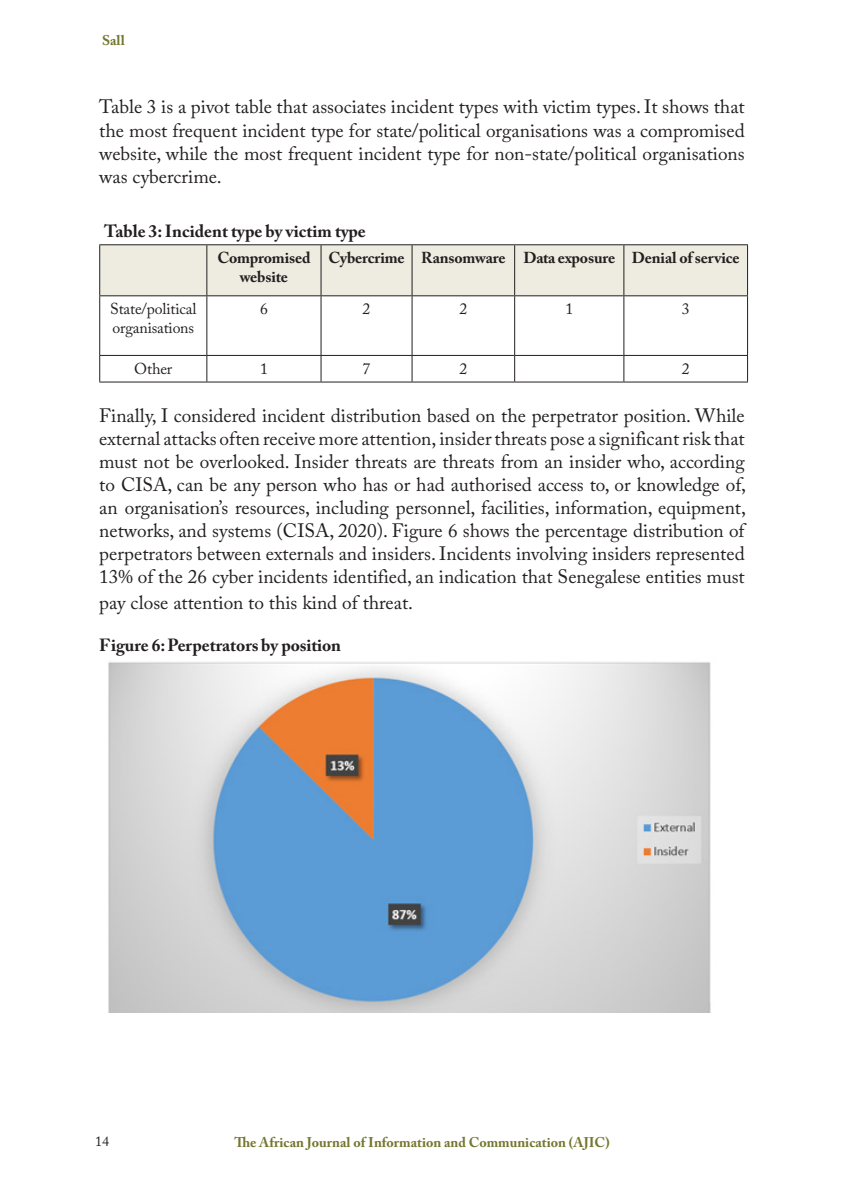
<style>
.page{position:relative;width:844px;height:1191px;background:#fff}
.page>*{position:absolute;margin:0;border:0;box-sizing:border-box;transform-origin:0 0}
.Body_Text{font:19.25px/23.1px "Adobe Caslon Pro";color:#231f20;text-align:justify}
.Body_Text-2{font:700 17.5px "Adobe Caslon Pro";color:#231f20}
.Table_Paragraph{font:700 15.75px/18.9px "Adobe Caslon Pro";letter-spacing:-.01em;color:#231f20;text-align:center}
.Table_Paragraph-2{font:15.75px/18.9px "Adobe Caslon Pro";letter-spacing:-.01em;color:#231f20}
.t1{font:700 14px "Adobe Caslon Pro";color:#73762d}
.t2{font:14px "Adobe Caslon Pro";color:#231f20}
</style>
<div class="page">
<div style="left:100px;top:245px;width:647px;height:50px;background:#eeece1"></div>
<hr style="left:99px;top:244px;width:108px;height:1px;background:#231f20">
<hr style="left:99px;top:245px;width:1px;height:50px;background:#231f20">
<hr style="left:207px;top:244px;width:114px;height:1px;background:#231f20">
<hr style="left:206px;top:245px;width:1px;height:50px;background:#231f20">
<hr style="left:321px;top:244px;width:91px;height:1px;background:#231f20">
<hr style="left:320px;top:245px;width:1px;height:50px;background:#231f20">
<hr style="left:412px;top:244px;width:102px;height:1px;background:#231f20">
<hr style="left:411px;top:245px;width:1px;height:50px;background:#231f20">
<hr style="left:514px;top:244px;width:109px;height:1px;background:#231f20">
<hr style="left:514px;top:245px;width:1px;height:50px;background:#231f20">
<hr style="left:623px;top:244px;width:124px;height:1px;background:#231f20">
<hr style="left:623px;top:245px;width:1px;height:50px;background:#231f20">
<hr style="left:747px;top:245px;width:1px;height:50px;background:#231f20">
<hr style="left:99px;top:295px;width:108px;height:1px;background:#231f20">
<hr style="left:99px;top:296px;width:1px;height:59px;background:#231f20">
<hr style="left:207px;top:295px;width:114px;height:1px;background:#231f20">
<hr style="left:206px;top:296px;width:1px;height:59px;background:#231f20">
<hr style="left:321px;top:295px;width:91px;height:1px;background:#231f20">
<hr style="left:320px;top:296px;width:1px;height:59px;background:#231f20">
<hr style="left:412px;top:295px;width:102px;height:1px;background:#231f20">
<hr style="left:411px;top:296px;width:1px;height:59px;background:#231f20">
<hr style="left:514px;top:295px;width:109px;height:1px;background:#231f20">
<hr style="left:514px;top:296px;width:1px;height:59px;background:#231f20">
<hr style="left:623px;top:295px;width:124px;height:1px;background:#231f20">
<hr style="left:623px;top:296px;width:1px;height:59px;background:#231f20">
<hr style="left:747px;top:296px;width:1px;height:59px;background:#231f20">
<hr style="left:99px;top:355px;width:108px;height:1px;background:#231f20">
<svg style="left:99px;top:356px;width:1px;height:25px"></svg>
<hr style="left:207px;top:355px;width:114px;height:1px;background:#231f20">
<svg style="left:206px;top:356px;width:1px;height:25px"></svg>
<hr style="left:321px;top:355px;width:91px;height:1px;background:#231f20">
<svg style="left:320px;top:356px;width:1px;height:25px"></svg>
<hr style="left:412px;top:355px;width:102px;height:1px;background:#231f20">
<svg style="left:411px;top:356px;width:1px;height:25px"></svg>
<hr style="left:514px;top:355px;width:109px;height:1px;background:#231f20">
<svg style="left:514px;top:356px;width:1px;height:25px"></svg>
<hr style="left:623px;top:355px;width:124px;height:1px;background:#231f20">
<svg style="left:623px;top:356px;width:1px;height:25px"></svg>
<svg style="left:747px;top:356px;width:1px;height:25px"></svg>
<hr style="left:99px;top:381px;width:108px;height:1px;background:#231f20">
<hr style="left:207px;top:381px;width:114px;height:1px;background:#231f20">
<hr style="left:321px;top:381px;width:91px;height:1px;background:#231f20">
<hr style="left:412px;top:381px;width:102px;height:1px;background:#231f20">
<hr style="left:514px;top:381px;width:109px;height:1px;background:#231f20">
<hr style="left:623px;top:381px;width:124px;height:1px;background:#231f20">
<img style="left:108px;top:662px;width:603px;height:350px">
<p class="t1" style="left:102px;top:32px;width:24px">Sall</p>
<p class="Body_Text" style="left:99px;top:95px;width:646px">Table 3 is a pivot table that associates incident types with victim types. It shows that the most frequent incident type for state/political organisations was a compromised website, while the most frequent incident type for non-state/political organisations was cybercrime.</p>
<p class="Body_Text-2" style="left:104px;top:221px;width:263px">Table 3: Incident type by victim type</p>
<p class="Table_Paragraph" style="left:217px;top:248px;width:95px">Compromised website</p>
<p class="Table_Paragraph" style="left:328px;top:248px;width:78px">Cybercrime</p>
<p class="Table_Paragraph" style="left:421px;top:248px;width:86px">Ransomware</p>
<p class="Table_Paragraph" style="left:523px;top:248px;width:93px">Data exposure</p>
<p class="Table_Paragraph" style="left:631px;top:248px;width:109px">Denial of service</p>
<p class="Table_Paragraph-2" style="left:110px;top:299px;width:88px">State/political organisations</p>
<p class="Table_Paragraph-2" style="left:260px;top:299px;width:9px">6</p>
<p class="Table_Paragraph-2" style="left:362px;top:299px;width:9px">2</p>
<p class="Table_Paragraph-2" style="left:459px;top:299px;width:9px">2</p>
<p class="Table_Paragraph-2" style="left:565px;top:299px;width:9px">1</p>
<p class="Table_Paragraph-2" style="left:681px;top:299px;width:9px">3</p>
<p class="Table_Paragraph-2" style="left:134px;top:359px;width:40px">Other</p>
<p class="Table_Paragraph-2" style="left:260px;top:359px;width:9px">1</p>
<p class="Table_Paragraph-2" style="left:362px;top:359px;width:9px">7</p>
<p class="Table_Paragraph-2" style="left:459px;top:359px;width:9px">2</p>
<p class="Table_Paragraph-2" style="left:681px;top:359px;width:9px">2</p>
<p class="Body_Text" style="left:99px;top:403px;width:648px">Finally, I considered incident distribution based on the perpetrator position. While external attacks often receive more attention, insider threats pose a significant risk that must not be overlooked. Insider threats are threats from an insider who, according to CISA, can be any person who has or had authorised access to, or knowledge of, an organisation’s resources, including personnel, facilities, information, equipment, networks, and systems (CISA, 2020). Figure 6 shows the percentage distribution of perpetrators between externals and insiders. Incidents involving insiders represented 13% of the 26 cyber incidents identified, an indication that Senegalese entities must</p>
<p class="Body_Text" style="left:99px;top:590px;width:315px">pay close attention to this kind of threat.</p>
<p class="Body_Text-2" style="left:99px;top:635px;width:243px">Figure 6: Perpetrators by position</p>
<p class="t2" style="left:95px;top:1132px;width:15px">14</p>
<p class="t1" style="left:234px;top:1133px;width:376px">The African Journal of Information and Communication (AJIC)</p>
</div>
